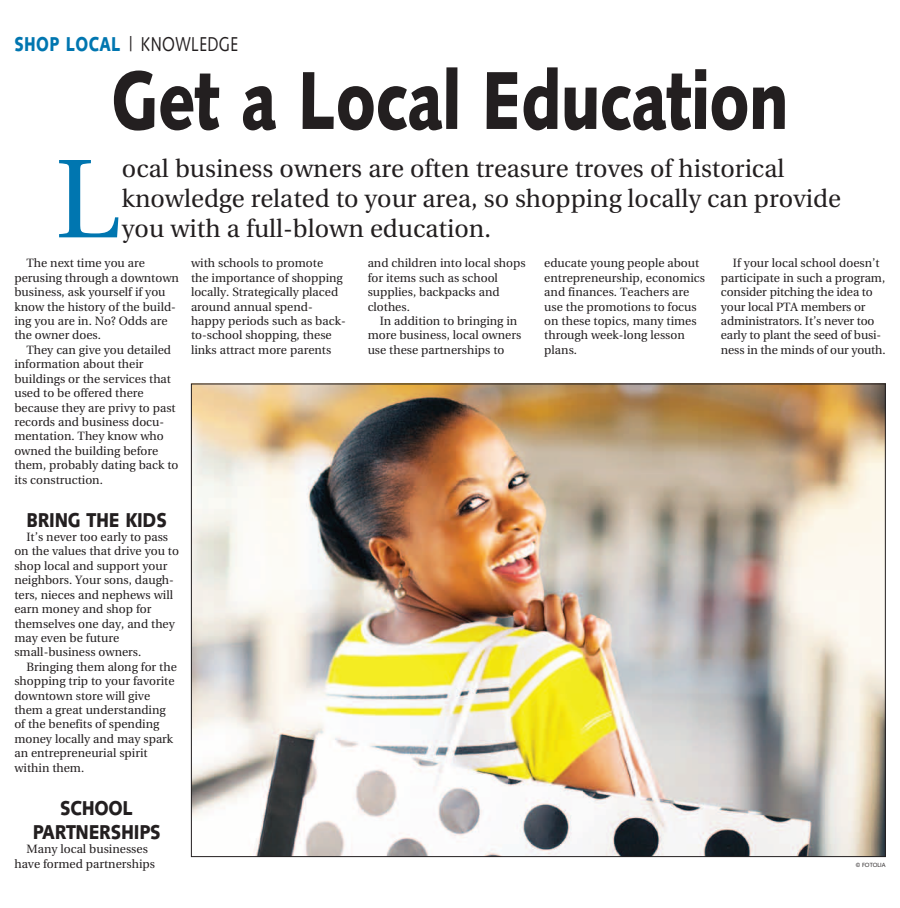
<style>
.page{position:relative;width:900px;height:908px;background:#fff}
.page>*{position:absolute;margin:0;border:0;box-sizing:border-box;transform-origin:0 0}
.DropCap2{font:111.7px "Utopia";color:#0076b0}
.Headline{font:900 82px "Syntax";letter-spacing:-.015em;color:#231f20;scale:.77 1}
.DropCap2-2{font:25px/30px "Utopia";color:#231f20}
.Subhed{font:900 20px/24px "Syntax";letter-spacing:-.015em;color:#231f20;text-align:center;scale:.86 1}
.RHS{font:20px "Syntax";letter-spacing:.025em;color:#231f20;scale:.77 1}
.BodyCopy2{font:12px/14.4px "Utopia";color:#231f20}
.Cutline{font:6px "Syntax";letter-spacing:-.01em;color:#231f20;scale:.95 1}
.s1{font-weight:900;color:#0076b0}
</style>
<div class="page">
<img style="left:193px;top:385px;width:691px;height:469px">
<p class="RHS" style="left:14px;top:32px;width:292px"><span class="s1">SHOP LOCAL</span> | KNOWLEDGE</p>
<p class="Headline" style="left:111px;top:52px;width:881px">Get a Local Education</p>
<p class="DropCap2" style="left:55px;top:138px;width:65px">L</p>
<p class="DropCap2-2" style="left:122px;top:154px;width:720px">ocal business owners are often treasure troves of historical knowledge related to your area, so shopping locally can provide you with a full-blown education.</p>
<p class="BodyCopy2" style="left:14px;top:256px;width:166px;text-indent:12px">The next time you are perusing through a downtown business, ask yourself if you know the history of the build&shy;ing you are in. No? Odds are the owner does.</p>
<p class="BodyCopy2" style="left:14px;top:343px;width:166px;text-indent:12px">They can give you detailed information about their buildings or the services that used to be offered there because they are privy to past records and business docu&shy;mentation. They know who owned the building before them, probably dating back to its construction.</p>
<p class="Subhed" style="left:27px;top:507px;width:165px">BRING THE KIDS</p>
<p class="BodyCopy2" style="left:14px;top:530px;width:166px;text-indent:12px">It’s never too early to pass on the values that drive you to shop local and support your neighbors. Your sons, daugh&shy;ters, nieces and nephews will earn money and shop for themselves one day, and they may even be future small-business owners.</p>
<p class="BodyCopy2" style="left:14px;top:659px;width:164px;text-indent:12px">Bringing them along for the shopping trip to your favorite downtown store will give them a great understanding of the benefits of spending money locally and may spark an entrepreneurial spirit within them.</p>
<p class="Subhed" style="left:33px;top:795px;width:150px">SCHOOL<br>PARTNERSHIPS</p>
<p class="BodyCopy2" style="left:14px;top:841px;width:142px;text-align:center">Many local businesses have formed partnerships</p>
<p class="BodyCopy2" style="left:191px;top:256px;width:156px">with schools to promote<br>the importance of shopping locally. Strategically placed around annual spend&shy;happy periods such as back&shy;to-school shopping, these links attract more parents</p>
<p class="BodyCopy2" style="left:368px;top:256px;width:160px">and children into local shops for items such as school supplies, backpacks and clothes.</p>
<p class="BodyCopy2" style="left:368px;top:314px;width:155px;text-indent:12px">In addition to bringing in more business, local owners use these partnerships to</p>
<p class="BodyCopy2" style="left:544px;top:256px;width:162px">educate young people about entrepreneurship, economics and finances. Teachers are use the promotions to focus on these topics, many times through week-long lesson plans.</p>
<p class="BodyCopy2" style="left:721px;top:256px;width:166px;text-indent:12px">If your local school doesn’t participate in such a program, consider pitching the idea to your local PTA members or administrators. It’s never too early to plant the seed of busi&shy;ness in the minds of our youth.</p>
<p class="Cutline" style="left:856px;top:861px;width:33px">© FOTOLIA</p>
</div>
